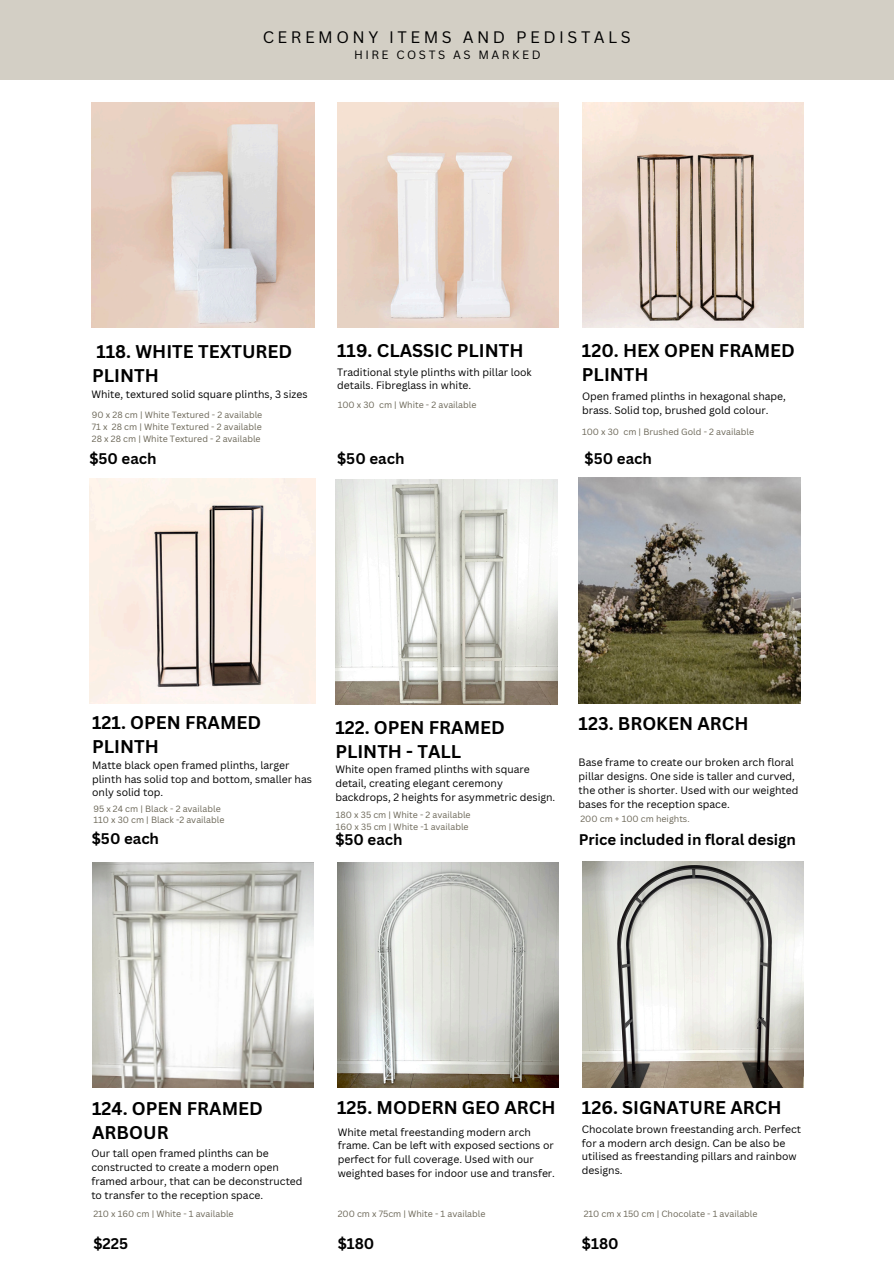
<style>
.page{position:relative;width:894px;height:1264px;background:#fff}
.page>*{position:absolute;margin:0;border:0;box-sizing:border-box;transform-origin:0 0}
.t1{font:700 18px/24.8px "Canva Sans";color:#000}
.t2{font:16.2px "Canva Sans";letter-spacing:.215em;color:#000}
.t3{font:700 15px "Canva Sans";color:#000}
.t4{font:11.7px "Canva Sans";letter-spacing:.215em;color:#000}
.t5{font:10.35px/13.8px "Canva Sans";color:#000}
.t6{font:8.85px "Canva Sans";color:#6b6657}
</style>
<div class="page">
<img style="left:92px;top:102px;width:222px;height:225px">
<img style="left:89px;top:478px;width:226px;height:225px">
<img style="left:92px;top:862px;width:222px;height:225px">
<img style="left:337px;top:103px;width:221px;height:225px">
<img style="left:337px;top:862px;width:221px;height:225px">
<img style="left:582px;top:103px;width:221px;height:225px">
<img style="left:582px;top:861px;width:221px;height:226px">
<div style="left:0;top:0;width:893px;height:79px;background:#d3cfc5"></div>
<img style="left:335px;top:479px;width:222px;height:225px">
<img style="left:578px;top:477px;width:222px;height:226px">
<p class="t2" style="left:263px;top:26px;width:369px">CEREMONY ITEMS AND PEDISTALS</p>
<p class="t4" style="left:354px;top:47px;width:188px">HIRE COSTS AS MARKED</p>
<p class="t1" style="left:92px;top:338px;width:201px">118. WHITE TEXTURED<br>PLINTH</p>
<h3 class="t5" style="left:91px;top:387px;width:218px">White, textured solid square plinths, 3 sizes</h3>
<h3 class="t6" style="left:92px;top:409px;width:172px">90 x 28 cm | White Textured - 2 available</h3>
<p class="t6" style="left:92px;top:420px;width:171px">71 x 28 cm | White Textured - 2 available</p>
<h1 class="t6" style="left:92px;top:432px;width:170px">28 x 28 cm | White Textured - 2 available</h1>
<h1 class="t1" style="left:337px;top:337px;width:188px">119. CLASSIC PLINTH</h1>
<h4 class="t5" style="left:337px;top:364px;width:196px">Traditional style plinths with pillar look details. Fibreglass in white.</h4>
<p class="t6" style="left:337px;top:398px;width:140px">100 x 30 cm | White - 2 available</p>
<p class="t1" style="left:581px;top:337px;width:214px">120. HEX OPEN FRAMED<br>PLINTH</p>
<h3 class="t5" style="left:582px;top:389px;width:205px">Open framed plinths in hexagonal shape, brass. Solid top, brushed gold colour.</h3>
<h3 class="t6" style="left:582px;top:425px;width:174px">100 x 30 cm | Brushed Gold - 2 available</h3>
<p class="t3" style="left:89px;top:447px;width:69px">$50 each</p>
<h1 class="t3" style="left:337px;top:448px;width:69px">$50 each</h1>
<h4 class="t3" style="left:584px;top:448px;width:69px">$50 each</h4>
<p class="t1" style="left:92px;top:709px;width:170px">121. OPEN FRAMED<br>PLINTH</p>
<p class="t5" style="left:92px;top:757px;width:221px">Matte black open framed plinths, larger plinth has solid top and bottom, smaller has only solid top.</p>
<h4 class="t6" style="left:93px;top:802px;width:129px">95 x 24 cm | Black - 2 available</h4>
<p class="t6" style="left:93px;top:813px;width:132px">110 x 30 cm | Black -2 available</p>
<p class="t3" style="left:92px;top:828px;width:69px">$50 each</p>
<h4 class="t1" style="left:335px;top:714px;width:171px">122. OPEN FRAMED<br>PLINTH - TALL</h4>
<p class="t5" style="left:335px;top:762px;width:221px">White open framed plinths with square detail, creating elegant ceremony backdrops, 2 heights for asymmetric design.</p>
<h3 class="t6" style="left:336px;top:808px;width:136px">180 x 35 cm | White - 2 available</h3>
<p class="t6" style="left:336px;top:820px;width:134px">160 x 35 cm | White -1 available</p>
<p class="t3" style="left:335px;top:828px;width:69px">$50 each</p>
<p class="t1" style="left:578px;top:710px;width:171px">123. BROKEN ARCH</p>
<h1 class="t5" style="left:578px;top:755px;width:221px">Base frame to create our broken arch floral pillar designs. One side is taller and curved, the other is shorter. Used with our weighted bases for the reception space.</h1>
<h4 class="t6" style="left:580px;top:813px;width:111px">200 cm + 100 cm heights.</h4>
<p class="t3" style="left:578px;top:828px;width:219px">Price included in floral design</p>
<h2 class="t1" style="left:92px;top:1095px;width:172px">124. OPEN FRAMED<br>ARBOUR</h2>
<p class="t5" style="left:91px;top:1146px;width:213px">Our tall open framed plinths can be constructed to create a modern open framed arbour, that can be deconstructed to transfer to the reception space.</p>
<h1 class="t6" style="left:93px;top:1207px;width:142px">210 x 160 cm | White - 1 available</h1>
<p class="t1" style="left:337px;top:1094px;width:220px">125. MODERN GEO ARCH</p>
<h4 class="t1" style="left:581px;top:1094px;width:201px">126. SIGNATURE ARCH</h4>
<h1 class="t5" style="left:337px;top:1124px;width:219px">White metal freestanding modern arch frame. Can be left with exposed sections or perfect for full coverage. Used with our weighted bases for indoor use and transfer.</h1>
<p class="t5" style="left:581px;top:1121px;width:221px">Chocolate brown freestanding arch. Perfect for a modern arch design. Can be also be utilised as freestanding pillars and rainbow designs.</p>
<h4 class="t6" style="left:337px;top:1207px;width:149px">200 cm x 75cm | White - 1 available</h4>
<p class="t6" style="left:583px;top:1207px;width:175px">210 cm x 150 cm | Chocolate - 1 available</p>
<h1 class="t3" style="left:93px;top:1232px;width:36px">$225</h1>
<h3 class="t3" style="left:337px;top:1232px;width:38px">$180</h3>
<p class="t3" style="left:581px;top:1232px;width:38px">$180</p>
</div>
